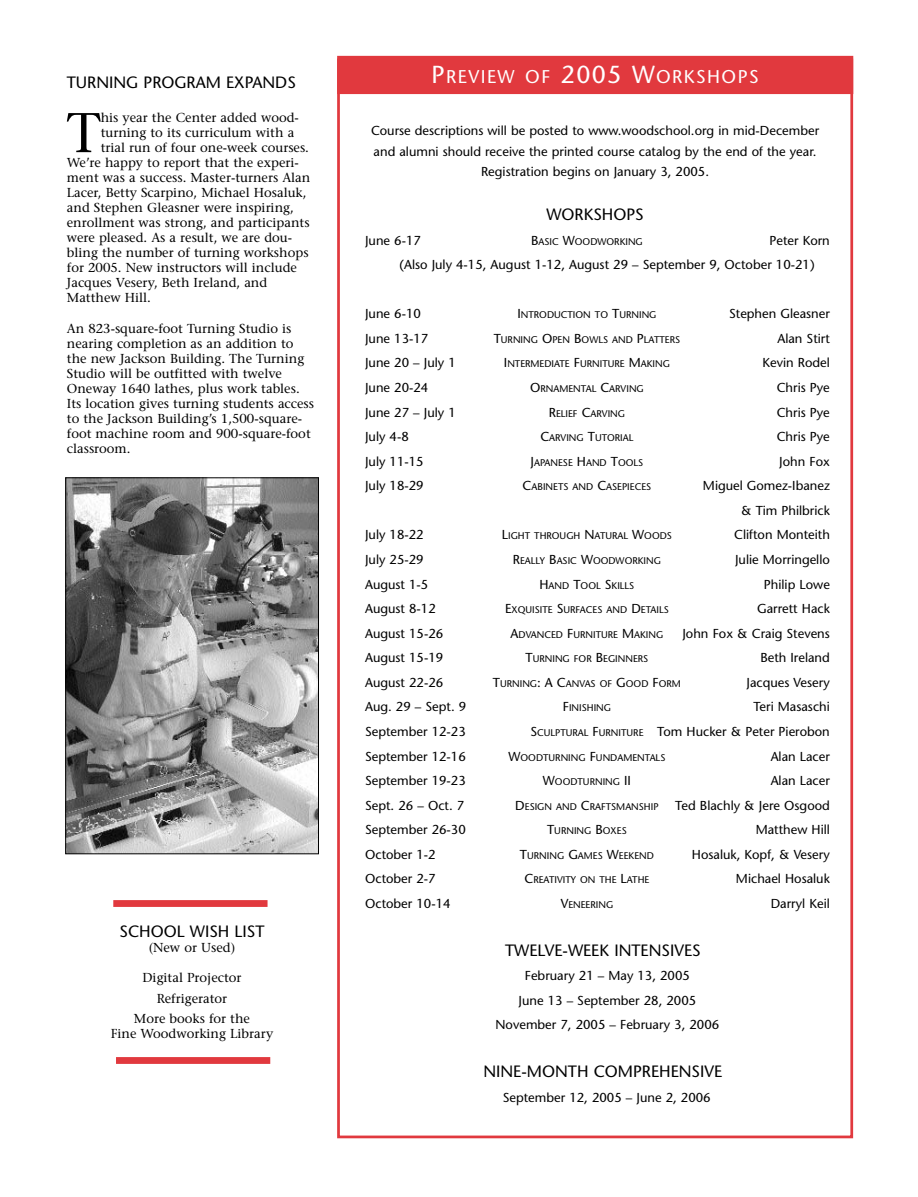
<style>
.page{position:relative;width:918px;height:1197px;background:#fff}
.page>*{position:absolute;margin:0;border:0;box-sizing:border-box;transform-origin:0 0}
.t1{font:55.8px "Stone Serif";color:#000}
.t2{font:18.45px "Stone Sans";letter-spacing:.075em;color:#fff}
.t3{font:16.35px "Stone Sans";color:#000}
.t4{font:12.9px/24.6px "Stone Sans";color:#000;text-align:center}
.t5{font:12.9px/15px "Stone Serif";color:#000}
.t6{font:9.75px "Stone Sans";color:#000}
.s1{font-size:24.6px}
.s2{font-size:12.9px}
.s3{font-size:9.75px}
</style>
<div class="page">
<img style="left:68px;top:480px;width:249px;height:372px">
<div style="left:66px;top:478px;width:253px;height:376px;border:1px solid #000"></div>
<div style="left:337px;top:56px;width:516px;height:38px;background:#e1393e"></div>
<div style="left:337px;top:59px;width:516px;height:1079px;border:3px solid #e1393e"></div>
<div style="left:113px;top:900px;width:155px;height:7px;background:#e1393e"></div>
<div style="left:116px;top:1057px;width:154px;height:7px;background:#e1393e"></div>
<p class="t3" style="left:67px;top:76px;width:230px">TURNING PROGRAM EXPANDS</p>
<h1 class="t1" style="left:67px;top:111px;width:36px">T</h1>
<p class="t5" style="left:101px;top:111px;width:200px">his year the Center added wood-</p>
<p class="t5" style="left:101px;top:127px;width:195px">turning to its curriculum with a</p>
<p class="t5" style="left:101px;top:142px;width:210px">trial run of four one-week courses.</p>
<p class="t5" style="left:67px;top:157px;width:233px">We’re happy to report that the experi-</p>
<p class="t5" style="left:67px;top:172px;width:245px">ment was a success. Master-turners Alan</p>
<p class="t5" style="left:67px;top:187px;width:241px">Lacer, Betty Scarpino, Michael Hosaluk,</p>
<p class="t5" style="left:67px;top:202px;width:229px">and Stephen Gleasner were inspiring,</p>
<p class="t5" style="left:67px;top:217px;width:244px">enrollment was strong, and participants</p>
<p class="t5" style="left:67px;top:232px;width:227px">were pleased. As a result, we are dou-</p>
<p class="t5" style="left:67px;top:247px;width:243px">bling the number of turning workshops</p>
<p class="t5" style="left:67px;top:262px;width:232px">for 2005. New instructors will include</p>
<p class="t5" style="left:67px;top:277px;width:202px">Jacques Vesery, Beth Ireland, and</p>
<p class="t5" style="left:67px;top:292px;width:86px">Matthew Hill.</p>
<p class="t5" style="left:67px;top:322px;width:249px">An 823-square-foot Turning Studio is nearing completion as an addition to the new Jackson Building. The Turning Studio will be outfitted with twelve Oneway 1640 lathes, plus work tables.<br>Its location gives turning students access to the Jackson Building’s 1,500-square&shy;foot machine room and 900-square-foot classroom.</p>
<p class="t3" style="left:120px;top:925px;width:146px">SCHOOL WISH LIST</p>
<p class="t5" style="left:149px;top:942px;width:88px">(New or Used)</p>
<p class="t5" style="left:134px;top:969px;width:118px;line-height:20.5px;text-align:center">Digital Projector<br>Refrigerator<br>More books for the</p>
<p class="t5" style="left:111px;top:1028px;width:164px">Fine Woodworking Library</p>
<h2 class="t2" style="left:432px;top:70px;width:328px"><span class="s1">P</span>REVIEW OF <span class="s1">2005 W</span>ORKSHOPS</h2>
<p class="t4" style="left:371px;top:122px;width:450px;line-height:20.4px">Course descriptions will be posted to www.woodschool.org in mid-December and alumni should receive the printed course catalog by the end of the year.<br>Registration begins on January 3, 2005.</p>
<p class="t3" style="left:546px;top:208px;width:99px">WORKSHOPS</p>
<p class="t4" style="left:365px;top:229px;width:57px">June 6-17</p>
<p class="t6" style="left:531px;top:237px;width:113px"><span class="s2">B</span>ASIC <span class="s2">W</span>OODWORKING</p>
<p class="t4" style="left:400px;top:229px;width:432px;text-align:left;text-indent:370px">Peter Korn (Also July 4-15, August 1-12, August 29 – September 9, October 10-21)</p>
<p class="t4" style="left:365px;top:303px;width:57px">June 6-10</p>
<p class="t6" style="left:517px;top:311px;width:141px"><span class="s2">I</span>NTRODUCTION TO <span class="s2">T</span>URNING</p>
<p class="t4" style="left:729px;top:303px;width:102px">Stephen Gleasner</p>
<p class="t4" style="left:365px;top:327px;width:65px">June 13-17</p>
<p class="t6" style="left:494px;top:336px;width:188px"><span class="s2">T</span>URNING <span class="s2">O</span>PEN <span class="s2">B</span>OWLS AND <span class="s2">P</span>LATTERS</p>
<p class="t4" style="left:777px;top:327px;width:54px">Alan Stirt</p>
<p class="t4" style="left:365px;top:352px;width:92px">June 20 – July 1</p>
<p class="t6" style="left:504px;top:360px;width:168px"><span class="s2">I</span>NTERMEDIATE <span class="s2">F</span>URNITURE <span class="s2">M</span>AKING</p>
<p class="t4" style="left:763px;top:352px;width:69px">Kevin Rodel</p>
<p class="t4" style="left:365px;top:377px;width:65px">June 20-24</p>
<p class="t6" style="left:530px;top:385px;width:115px"><span class="s2">O</span>RNAMENTAL <span class="s2">C</span>ARVING</p>
<p class="t4" style="left:777px;top:377px;width:55px">Chris Pye</p>
<p class="t4" style="left:365px;top:401px;width:92px">June 27 – July 1</p>
<p class="t6" style="left:549px;top:409px;width:78px"><span class="s2">R</span>ELIEF <span class="s2">C</span>ARVING</p>
<p class="t4" style="left:777px;top:401px;width:55px">Chris Pye</p>
<p class="t4" style="left:365px;top:426px;width:45px">July 4-8</p>
<p class="t6" style="left:540px;top:434px;width:95px"><span class="s2">C</span>ARVING <span class="s2">T</span>UTORIAL</p>
<p class="t4" style="left:777px;top:426px;width:55px">Chris Pye</p>
<p class="t4" style="left:365px;top:450px;width:60px">July 11-15</p>
<p class="t6" style="left:531px;top:459px;width:114px"><span class="s2">J</span>APANESE <span class="s2">H</span>AND <span class="s2">T</span>OOLS</p>
<p class="t4" style="left:779px;top:450px;width:52px">John Fox</p>
<p class="t4" style="left:365px;top:475px;width:60px">July 18-29</p>
<p class="t6" style="left:523px;top:483px;width:130px"><span class="s2">C</span>ABINETS AND <span class="s2">C</span>ASEPIECES</p>
<p class="t4" style="left:703px;top:475px;width:128px;text-align:right">Miguel Gomez-Ibanez &amp; Tim Philbrick</p>
<p class="t4" style="left:365px;top:524px;width:60px">July 18-22</p>
<p class="t6" style="left:502px;top:532px;width:172px"><span class="s2">L</span>IGHT THROUGH <span class="s2">N</span>ATURAL <span class="s2">W</span>OODS</p>
<p class="t4" style="left:734px;top:524px;width:97px">Clifton Monteith</p>
<p class="t4" style="left:365px;top:549px;width:60px">July 25-29</p>
<p class="t6" style="left:513px;top:557px;width:149px"><span class="s2">R</span>EALLY <span class="s2">B</span>ASIC <span class="s2">W</span>OODWORKING</p>
<p class="t4" style="left:735px;top:549px;width:96px">Julie Morringello</p>
<p class="t4" style="left:365px;top:573px;width:65px">August 1-5</p>
<p class="t6" style="left:540px;top:581px;width:96px"><span class="s2">H</span>AND <span class="s2">T</span>OOL <span class="s2">S</span>KILLS</p>
<p class="t4" style="left:764px;top:573px;width:67px">Philip Lowe</p>
<p class="t4" style="left:365px;top:598px;width:72px">August 8-12</p>
<p class="t6" style="left:505px;top:606px;width:165px"><span class="s2">E</span>XQUISITE <span class="s2">S</span>URFACES AND <span class="s2">D</span>ETAILS</p>
<p class="t4" style="left:757px;top:598px;width:74px">Garrett Hack</p>
<p class="t4" style="left:365px;top:622px;width:80px">August 15-26</p>
<p class="t6" style="left:511px;top:630px;width:154px"><span class="s2">A</span>DVANCED <span class="s2">F</span>URNITURE <span class="s2">M</span>AKING</p>
<p class="t4" style="left:682px;top:622px;width:149px">John Fox &amp; Craig Stevens</p>
<p class="t4" style="left:365px;top:647px;width:80px">August 15-19</p>
<p class="t6" style="left:526px;top:655px;width:124px"><span class="s2">T</span>URNING FOR <span class="s2">B</span>EGINNERS</p>
<p class="t4" style="left:760px;top:647px;width:71px">Beth Ireland</p>
<p class="t4" style="left:365px;top:671px;width:80px">August 22-26</p>
<p class="t6" style="left:493px;top:680px;width:190px"><span class="s2">T</span>URNING<span class="s2">: A C</span>ANVAS OF <span class="s2">G</span>OOD <span class="s2">F</span>ORM</p>
<p class="t4" style="left:747px;top:671px;width:85px">Jacques Vesery</p>
<p class="t4" style="left:365px;top:696px;width:103px">Aug. 29 – Sept. 9</p>
<p class="t6" style="left:563px;top:704px;width:50px"><span class="s2">F</span>INISHING</p>
<p class="t4" style="left:753px;top:696px;width:78px">Teri Masaschi</p>
<p class="t4" style="left:365px;top:721px;width:102px">September 12-23</p>
<p class="t4" style="left:530px;top:721px;width:301px">S<span class="s3">CULPTURAL</span> F<span class="s3">URNITURE</span> Tom Hucker &amp; Peter Pierobon</p>
<p class="t4" style="left:365px;top:745px;width:102px">September 12-16</p>
<p class="t6" style="left:509px;top:753px;width:158px"><span class="s2">W</span>OODTURNING <span class="s2">F</span>UNDAMENTALS</p>
<p class="t4" style="left:771px;top:745px;width:61px">Alan Lacer</p>
<p class="t4" style="left:365px;top:770px;width:102px">September 19-23</p>
<p class="t6" style="left:543px;top:778px;width:90px"><span class="s2">W</span>OODTURNING <span class="s2">II</span></p>
<p class="t4" style="left:771px;top:770px;width:61px">Alan Lacer</p>
<p class="t4" style="left:365px;top:794px;width:101px">Sept. 26 – Oct. 7</p>
<p class="t6" style="left:515px;top:802px;width:145px"><span class="s2">D</span>ESIGN AND <span class="s2">C</span>RAFTSMANSHIP</p>
<p class="t4" style="left:675px;top:794px;width:156px">Ted Blachly &amp; Jere Osgood</p>
<p class="t4" style="left:365px;top:819px;width:102px">September 26-30</p>
<p class="t6" style="left:547px;top:827px;width:81px"><span class="s2">T</span>URNING <span class="s2">B</span>OXES</p>
<p class="t4" style="left:756px;top:819px;width:76px">Matthew Hill</p>
<p class="t4" style="left:365px;top:843px;width:72px">October 1-2</p>
<p class="t6" style="left:520px;top:852px;width:135px"><span class="s2">T</span>URNING <span class="s2">G</span>AMES <span class="s2">W</span>EEKEND</p>
<p class="t4" style="left:692px;top:843px;width:139px">Hosaluk, Kopf, &amp; Vesery</p>
<p class="t4" style="left:365px;top:868px;width:72px">October 2-7</p>
<p class="t6" style="left:524px;top:876px;width:126px"><span class="s2">C</span>REATIVITY ON THE <span class="s2">L</span>ATHE</p>
<p class="t4" style="left:736px;top:868px;width:95px">Michael Hosaluk</p>
<p class="t4" style="left:365px;top:893px;width:87px">October 10-14</p>
<p class="t6" style="left:561px;top:901px;width:54px"><span class="s2">V</span>ENEERING</p>
<p class="t4" style="left:771px;top:893px;width:61px">Darryl Keil</p>
<p class="t3" style="left:505px;top:944px;width:197px">TWELVE-WEEK INTENSIVES</p>
<p class="t4" style="left:496px;top:965px;width:225px">February 21 – May 13, 2005<br>June 13 – September 28, 2005<br>November 7, 2005 – February 3, 2006</p>
<p class="t3" style="left:483px;top:1065px;width:240px">NINE-MONTH COMPREHENSIVE</p>
<p class="t4" style="left:503px;top:1086px;width:209px">September 12, 2005 – June 2, 2006</p>
</div>
